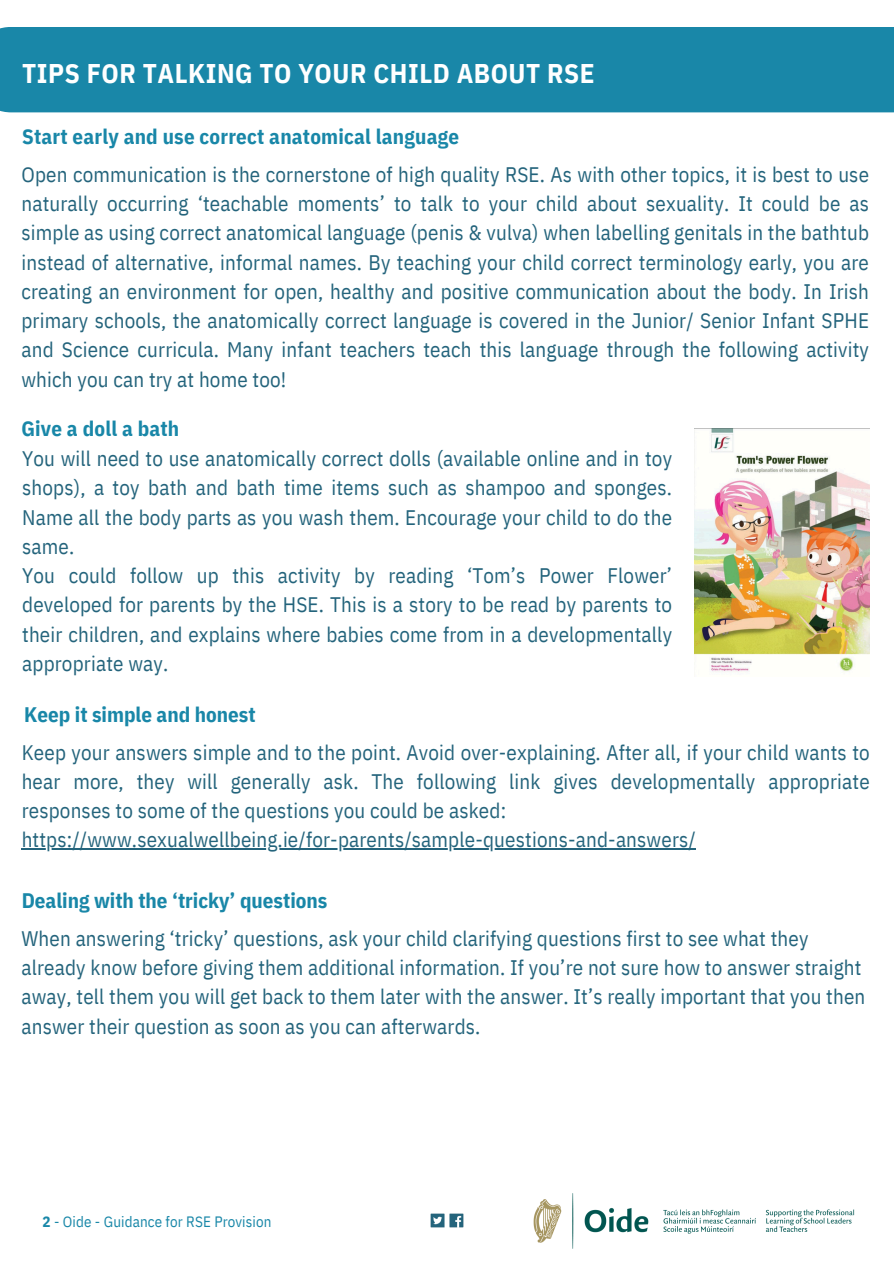
<style>
.page{position:relative;width:894px;height:1264px;background:#fff}
.page>*{position:absolute;margin:0;border:0;box-sizing:border-box;transform-origin:0 0}
.t1{font:700 27px "IBM Plex Sans Cond";letter-spacing:.02em;color:#fff}
.t2{font:21px/29.2px "IBM Plex Sans Cond";letter-spacing:.01em;color:#24647c}
.t3{font:700 21px "IBM Plex Sans Cond";letter-spacing:.01em;color:#1987a8}
.t4{font:15px "IBM Plex Sans Cond";letter-spacing:.01em;color:#1987a8}
.s1{font-weight:700}
</style>
<div class="page">
<img style="left:694px;top:428px;width:175px;height:245px">
<img style="left:430px;top:1213px;width:34px;height:15px">
<div style="left:0;top:27px;width:893px;height:85px;background:#1987a8"></div>
<img style="left:533px;top:1193px;width:322px;height:56px">
<hr style="left:22px;top:848px;width:674px;height:1px;background:#24647c">
<h3 class="t1" style="left:22px;top:55px;width:573px">TIPS FOR TALKING TO YOUR CHILD ABOUT RSE</h3>
<h3 class="t3" style="left:22px;top:123px;width:438px">Start early and use correct anatomical language</h3>
<h2 class="t2" style="left:21px;top:159px;width:848px;text-align:justify">Open communication is the cornerstone of high quality RSE. As with other topics, it is best to use naturally occurring ‘teachable moments’ to talk to your child about sexuality. It could be as simple as using correct anatomical language (penis &amp; vulva) when labelling genitals in the bathtub instead of alternative, informal names. By teaching your child correct terminology early, you are creating an environment for open, healthy and positive communication about the body. In Irish primary schools, the anatomically correct language is covered in the Junior/ Senior Infant SPHE and Science curricula. Many infant teachers teach this language through the following activity which you can try at home too!</h2>
<h2 class="t3" style="left:21px;top:414px;width:159px">Give a doll a bath</h2>
<p class="t2" style="left:22px;top:443px;width:651px">You will need to use anatomically correct dolls (available online and in toy shops), a toy bath and bath time items such as shampoo and sponges.<br>Name all the body parts as you wash them. Encourage your child to do the same.<br>You could follow up this activity by reading ‘Tom’s Power Flower’ developed for parents by the HSE. This is a story to be read by parents to their children, and explains where babies come from in a developmentally appropriate way.</p>
<h3 class="t3" style="left:24px;top:700px;width:233px">Keep it simple and honest</h3>
<p class="t2" style="left:22px;top:737px;width:849px;text-align:justify">Keep your answers simple and to the point. Avoid over-explaining. After all, if your child wants to hear more, they will generally ask. The following link gives developmentally appropriate responses to some of the questions you could be asked:</p>
<p class="t2" style="left:22px;top:824px;width:675px">https://www.sexualwellbeing.ie/for-parents/sample-questions-and-answers/</p>
<p class="t3" style="left:22px;top:886px;width:307px">Dealing with the ‘tricky’ questions</p>
<p class="t2" style="left:21px;top:923px;width:845px">When answering ‘tricky’ questions, ask your child clarifying questions first to see what they already know before giving them additional information. If you’re not sure how to answer straight away, tell them you will get back to them later with the answer. It’s really important that you then answer their question as soon as you can afterwards.</p>
<h3 class="t4" style="left:43px;top:1211px;width:230px"><span class="s1">2</span> - Oide - Guidance for RSE Provision</h3>
</div>
